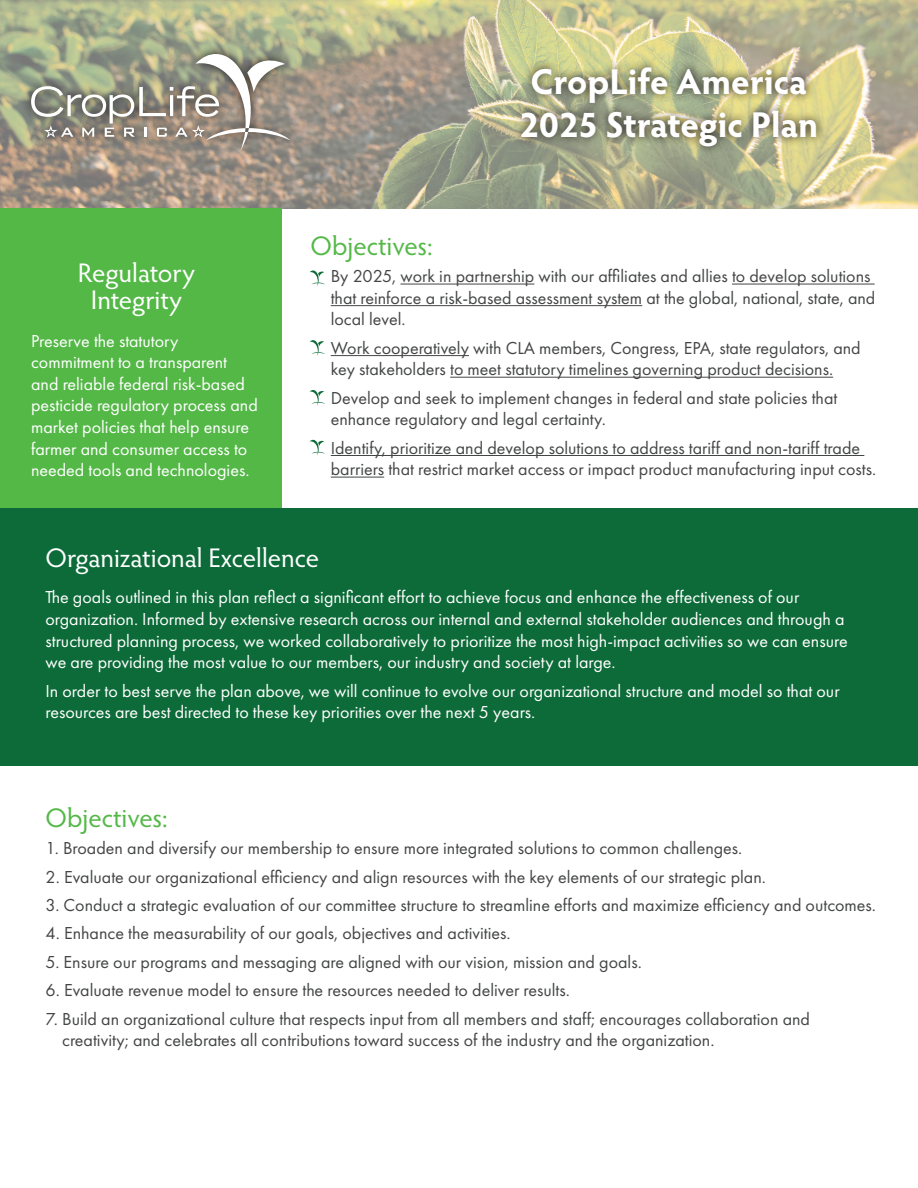
<style>
.page{position:relative;width:918px;height:1188px;background:#fff}
.page>*{position:absolute;margin:0;border:0;box-sizing:border-box;transform-origin:0 0}
.t1{font:700 36px/43.2px "Hypatia Sans Pro";color:#fff;text-align:center}
.t2{font:27px/27px "Hypatia Sans Pro";letter-spacing:-.005em;color:#fff;text-align:center}
.t3{font:27px "Hypatia Sans Pro";color:#54b847}
.t4{font:18px/21.6px "Futura PT";color:#444545}
.t5{font:18px/21.6px "Futura PT";color:#fff}
</style>
<div class="page">
<img style="left:0;top:0;width:918px;height:208px">
<hr style="left:400px;top:284px;width:134px;height:1px;background:#444545">
<hr style="left:732px;top:284px;width:143px;height:1px;background:#444545">
<hr style="left:331px;top:305px;width:311px;height:1px;background:#444545">
<hr style="left:331px;top:355px;width:138px;height:1px;background:#444545">
<hr style="left:450px;top:377px;width:383px;height:1px;background:#444545">
<hr style="left:331px;top:455px;width:533px;height:1px;background:#444545">
<hr style="left:331px;top:477px;width:53px;height:1px;background:#444545">
<div style="left:0;top:208px;width:282px;height:300px;background:#54b847"></div>
<div style="left:0;top:508px;width:918px;height:258px;background:#0c6b38"></div>
<svg style="left:22px;top:45px;width:276px;height:113px;background:#a09f87"></svg>
<svg style="left:31px;top:54px;width:259px;height:97px;background:#a09c8d"></svg>
<img style="left:513px;top:58px;width:313px;height:98px">
<svg style="left:310px;top:271px;width:15px;height:15px"></svg>
<svg style="left:310px;top:340px;width:15px;height:16px"></svg>
<svg style="left:310px;top:390px;width:15px;height:16px"></svg>
<svg style="left:310px;top:440px;width:15px;height:15px"></svg>
<h2 class="t2" style="left:78px;top:258px;width:118px">Regulatory<br>Integrity</h2>
<p class="t5" style="left:31px;top:330px;width:228px">Preserve the statutory commitment to a transparent and reliable federal risk-based pesticide regulatory process and market policies that help ensure farmer and consumer access to needed tools and technologies.</p>
<h2 class="t3" style="left:310px;top:228px;width:124px">Objectives:</h2>
<h1 class="t1" style="left:519px;top:58px;width:300px">CropLife America<br>2025 Strategic Plan</h1>
<p class="t4" style="left:331px;top:265px;width:546px">By 2025, work in partnership with our affiliates and allies to develop solutions that reinforce a risk-based assessment system at the global, national, state, and local level.</p>
<p class="t4" style="left:331px;top:337px;width:532px">Work cooperatively with CLA members, Congress, EPA, state regulators, and key stakeholders to meet statutory timelines governing product decisions.</p>
<p class="t4" style="left:331px;top:387px;width:508px">Develop and seek to implement changes in federal and state policies that enhance regulatory and legal certainty.</p>
<p class="t4" style="left:331px;top:437px;width:547px">Identify, prioritize and develop solutions to address tariff and non-tariff trade barriers that restrict market access or impact product manufacturing input costs.</p>
<h2 class="t2" style="left:45px;top:544px;width:275px">Organizational Excellence</h2>
<p class="t5" style="left:45px;top:587px;width:804px">The goals outlined in this plan reflect a significant effort to achieve focus and enhance the effectiveness of our organization. Informed by extensive research across our internal and external stakeholder audiences and through a structured planning process, we worked collaboratively to prioritize the most high-impact activities so we can ensure we are providing the most value to our members, our industry and society at large.</p>
<p class="t5" style="left:45px;top:680px;width:796px">In order to best serve the plan above, we will continue to evolve our organizational structure and model so that our resources are best directed to these key priorities over the next 5 years.</p>
<h2 class="t3" style="left:45px;top:800px;width:124px">Objectives:</h2>
<p class="t4" style="left:45px;top:838px;width:698px">1. Broaden and diversify our membership to ensure more integrated solutions to common challenges.</p>
<p class="t4" style="left:45px;top:866px;width:722px">2. Evaluate our organizational efficiency and align resources with the key elements of our strategic plan.</p>
<p class="t4" style="left:45px;top:894px;width:832px">3. Conduct a strategic evaluation of our committee structure to streamline efforts and maximize efficiency and outcomes.</p>
<p class="t4" style="left:45px;top:923px;width:467px">4. Enhance the measurability of our goals, objectives and activities.</p>
<p class="t4" style="left:45px;top:951px;width:598px">5. Ensure our programs and messaging are aligned with our vision, mission and goals.</p>
<p class="t4" style="left:45px;top:979px;width:526px">6. Evaluate revenue model to ensure the resources needed to deliver results.</p>
<p class="t4" style="left:62px;top:1008px;width:749px;text-indent:-17px">7. Build an organizational culture that respects input from all members and staff; encourages collaboration and creativity; and celebrates all contributions toward success of the industry and the organization.</p>
</div>
